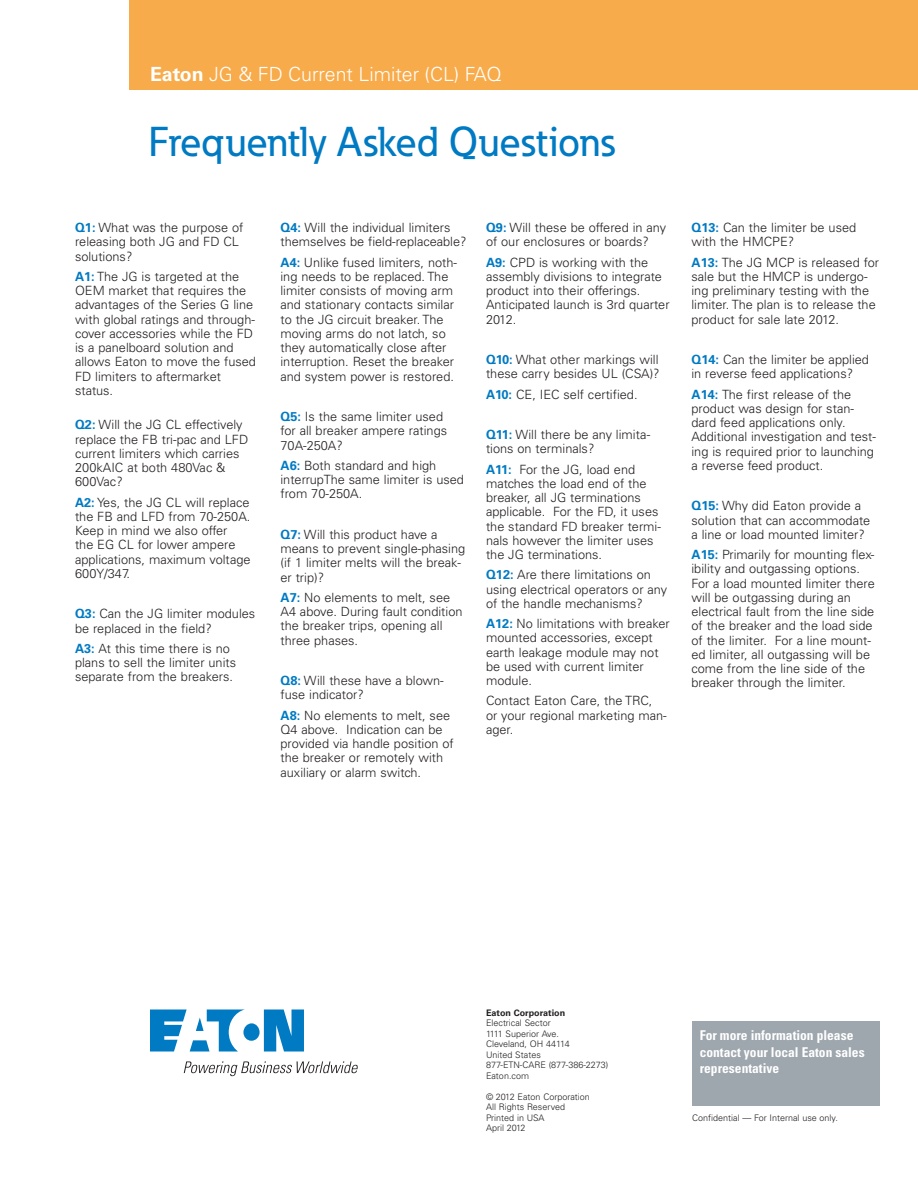
<style>
.page{position:relative;width:918px;height:1188px;background:#fff}
.page>*{position:absolute;margin:0;border:0;box-sizing:border-box;transform-origin:0 0}
.Headline{font:500 41.25px "Eaton";color:#007ac2}
._00_Product__Line_1{font:300 19.5px "Univers";color:#fff}
.t1{font:700 condensed 13.5px/16.2px "Univers";color:#fff}
.Body_Copy{font:300 12.75px/14.2px "Univers";color:#231f20}
._09_Backpage_Body{font:300 9px "Univers";color:#231f20}
.Backpage_Copyright_a{font:300 9px "Univers";color:#231f20}
._09_Backpage_Body-2{font:700 9px "Univers";color:#231f20}
.s1{font-weight:700}
.s2{font-weight:700;color:#007ac2}
</style>
<div class="page">
<svg style="left:150px;top:1010px;width:154px;height:42px"></svg>
<svg style="left:184px;top:1061px;width:174px;height:15px"></svg>
<div style="left:129px;top:0;width:789px;height:90px;background:#f8ab4a"></div>
<div style="left:692px;top:1021px;width:188px;height:85px;background:#9ea6ae"></div>
<p class="_00_Product__Line_1" style="left:150px;top:62px;width:353px"><span class="s1">Eaton</span> JG &amp; FD Current Limiter (CL) FAQ</p>
<p class="Headline" style="left:148px;top:117px;width:468px">Frequently Asked Questions</p>
<p class="Body_Copy" style="left:75px;top:221px;width:170px"><span class="s2">Q1:</span> What was the purpose of releasing both JG and FD CL solutions?</p>
<p class="Body_Copy" style="left:75px;top:269px;width:182px"><span class="s2">A1:</span> The JG is targeted at the<br>OEM market that requires the advantages of the Series G line with global ratings and through&shy;cover accessories while the FD is a panelboard solution and allows Eaton to move the fused<br>FD limiters to aftermarket status.</p>
<p class="Body_Copy" style="left:75px;top:418px;width:175px"><span class="s2">Q2:</span> Will the JG CL effectively replace the FB tri-pac and LFD current limiters which carries<br>200kAIC at both 480Vac &amp;<br>600Vac?</p>
<p class="Body_Copy" style="left:75px;top:495px;width:177px"><span class="s2">A2:</span> Yes, the JG CL will replace the FB and LFD from 70-250A.<br>Keep in mind we also offer<br>the EG CL for lower ampere applications, maximum voltage<br>600Y/347.</p>
<p class="Body_Copy" style="left:75px;top:607px;width:182px"><span class="s2">Q3:</span> Can the JG limiter modules be replaced in the field?</p>
<p class="Body_Copy" style="left:75px;top:641px;width:163px"><span class="s2">A3:</span> At this time there is no plans to sell the limiter units separate from the breakers.</p>
<p class="Body_Copy" style="left:280px;top:221px;width:188px"><span class="s2">Q4:</span> Will the individual limiters themselves be field-replaceable?</p>
<p class="Body_Copy" style="left:280px;top:255px;width:178px"><span class="s2">A4:</span> Unlike fused limiters, noth&shy;ing needs to be replaced. The limiter consists of moving arm and stationary contacts similar to the JG circuit breaker. The moving arms do not latch, so they automatically close after interruption. Reset the breaker and system power is restored.</p>
<p class="Body_Copy" style="left:280px;top:410px;width:168px"><span class="s2">Q5:</span> Is the same limiter used for all breaker ampere ratings<br>70A-250A?</p>
<p class="Body_Copy" style="left:280px;top:458px;width:185px"><span class="s2">A6:</span> Both standard and high interrupThe same limiter is used from 70-250A.</p>
<p class="Body_Copy" style="left:280px;top:527px;width:186px"><span class="s2">Q7:</span> Will this product have a means to prevent single-phasing (if 1 limiter melts will the break&shy;er trip)?</p>
<p class="Body_Copy" style="left:280px;top:590px;width:184px"><span class="s2">A7:</span> No elements to melt, see<br>A4 above. During fault condition the breaker trips, opening all three phases.</p>
<p class="Body_Copy" style="left:280px;top:674px;width:165px"><span class="s2">Q8:</span> Will these have a blown&shy;fuse indicator?</p>
<p class="Body_Copy" style="left:280px;top:708px;width:175px"><span class="s2">A8:</span> No elements to melt, see<br>Q4 above. Indication can be provided via handle position of the breaker or remotely with auxiliary or alarm switch.</p>
<p class="Body_Copy" style="left:486px;top:221px;width:182px"><span class="s2">Q9:</span> Will these be offered in any of our enclosures or boards?</p>
<p class="Body_Copy" style="left:486px;top:255px;width:185px"><span class="s2">A9:</span> CPD is working with the assembly divisions to integrate product into their offerings.<br>Anticipated launch is 3rd quarter<br>2012.</p>
<p class="Body_Copy" style="left:486px;top:353px;width:175px"><span class="s2">Q10:</span> What other markings will these carry besides UL (CSA)?</p>
<p class="Body_Copy" style="left:486px;top:387px;width:153px"><span class="s2">A10:</span> CE, IEC self certified.</p>
<p class="Body_Copy" style="left:486px;top:428px;width:166px"><span class="s2">Q11:</span> Will there be any limita&shy;tions on terminals?</p>
<p class="Body_Copy" style="left:486px;top:462px;width:176px"><span class="s2">A11:</span> For the JG, load end matches the load end of the breaker, all JG terminations applicable. For the FD, it uses the standard FD breaker termi&shy;nals however the limiter uses the JG terminations.</p>
<p class="Body_Copy" style="left:486px;top:568px;width:183px"><span class="s2">Q12:</span> Are there limitations on using electrical operators or any of the handle mechanisms?</p>
<p class="Body_Copy" style="left:486px;top:617px;width:185px"><span class="s2">A12:</span> No limitations with breaker mounted accessories, except earth leakage module may not be used with current limiter module.</p>
<p class="Body_Copy" style="left:486px;top:694px;width:182px">Contact Eaton Care, the TRC, or your regional marketing man&shy;ager.</p>
<p class="Body_Copy" style="left:692px;top:221px;width:166px"><span class="s2">Q13:</span> Can the limiter be used with the HMCPE?</p>
<p class="Body_Copy" style="left:692px;top:255px;width:189px"><span class="s2">A13:</span> The JG MCP is released for sale but the HMCP is undergo&shy;ing preliminary testing with the limiter. The plan is to release the product for sale late 2012.</p>
<p class="Body_Copy" style="left:692px;top:353px;width:179px"><span class="s2">Q14:</span> Can the limiter be applied in reverse feed applications?</p>
<p class="Body_Copy" style="left:692px;top:387px;width:186px"><span class="s2">A14:</span> The first release of the product was design for stan&shy;dard feed applications only.<br>Additional investigation and test&shy;ing is required prior to launching a reverse feed product.</p>
<p class="Body_Copy" style="left:692px;top:499px;width:180px"><span class="s2">Q15:</span> Why did Eaton provide a solution that can accommodate a line or load mounted limiter?</p>
<p class="Body_Copy" style="left:692px;top:548px;width:185px"><span class="s2">A15:</span> Primarily for mounting flex&shy;ibility and outgassing options.<br>For a load mounted limiter there will be outgassing during an electrical fault from the line side of the breaker and the load side of the limiter. For a line mount&shy;ed limiter, all outgassing will be come from the line side of the breaker through the limiter.</p>
<p class="_09_Backpage_Body-2" style="left:486px;top:1007px;width:81px">Eaton Corporation</p>
<p class="_09_Backpage_Body" style="left:486px;top:1017px;width:66px">Electrical Sector</p>
<p class="_09_Backpage_Body" style="left:486px;top:1028px;width:75px">1111 Superior Ave.</p>
<p class="_09_Backpage_Body" style="left:486px;top:1038px;width:85px">Cleveland, OH 44114</p>
<p class="_09_Backpage_Body" style="left:486px;top:1049px;width:56px">United States</p>
<p class="_09_Backpage_Body" style="left:486px;top:1059px;width:124px">877-ETN-CARE (877-386-2273)</p>
<p class="_09_Backpage_Body" style="left:486px;top:1070px;width:45px">Eaton.com</p>
<p class="_09_Backpage_Body" style="left:486px;top:1091px;width:105px">© 2012 Eaton Corporation</p>
<p class="_09_Backpage_Body" style="left:486px;top:1101px;width:81px">All Rights Reserved</p>
<p class="_09_Backpage_Body" style="left:486px;top:1112px;width:60px">Printed in USA</p>
<p class="_09_Backpage_Body" style="left:486px;top:1122px;width:41px">April 2012</p>
<p class="t1" style="left:700px;top:1027px;width:166px">For more information please contact your local Eaton sales representative</p>
<p class="Backpage_Copyright_a" style="left:692px;top:1112px;width:147px">Confidential — For Internal use only.</p>
</div>
